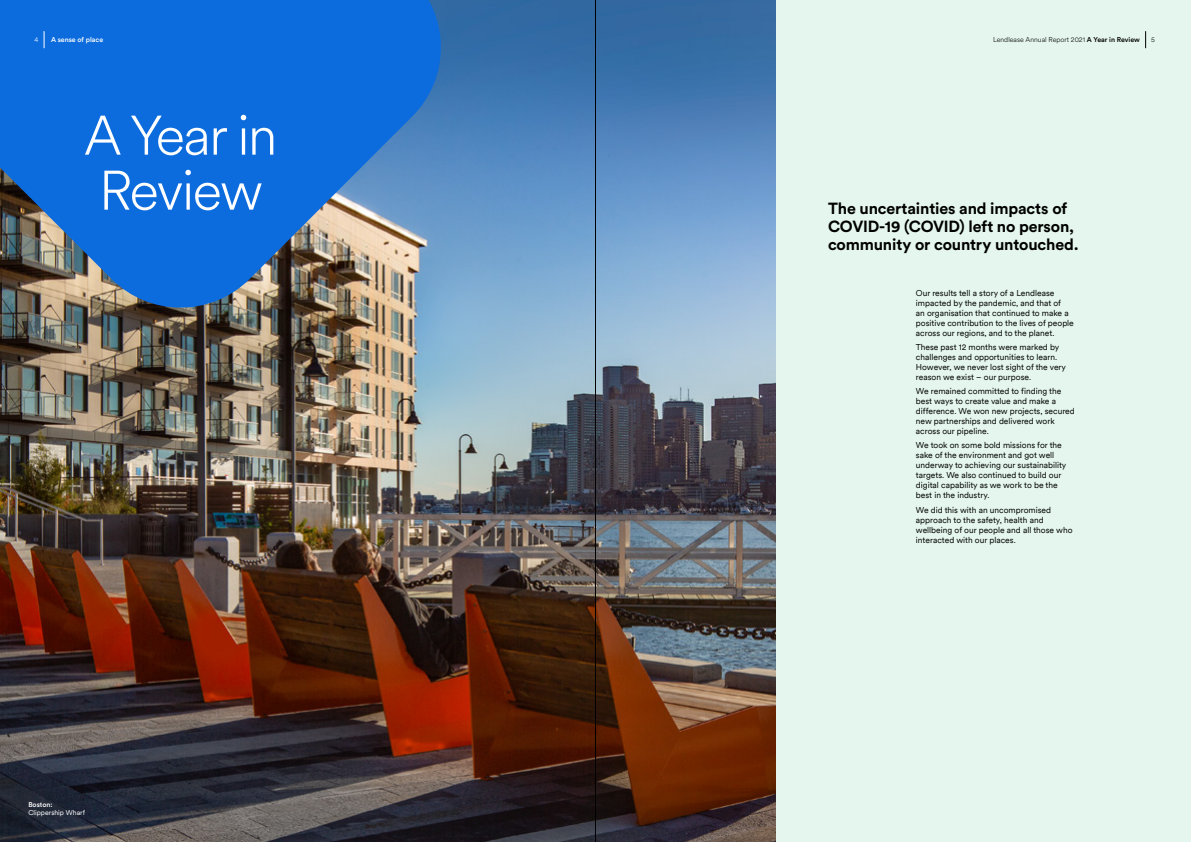
<style>
.page{position:relative;width:1191px;height:842px;background:#fff}
.page>*{position:absolute;margin:0;border:0;box-sizing:border-box;transform-origin:0 0}
.t1{font:300 55px/55px "Circular XX";letter-spacing:-.03em;color:#fff}
.t2{font:700 16px/18px "Circular Std";letter-spacing:-.01em;color:#000}
.t3{font:8.5px/10px "Circular XXTT";color:#000}
.t4{font:300 7px "Circular XX";color:#000}
.t5{font:500 7px "Circular Std";color:#fff}
.t6{font:7px "Circular XXTT";color:#fff}
.t7{font:300 7px "Circular XX";color:#fff}
.s1{font-family:"Circular Std";font-weight:500}
</style>
<div class="page">
<div style="left:595px;top:0;width:596px;height:842px;background:#e4f6ee"></div>
<img style="left:0;top:0;width:775px;height:842px">
<svg style="left:0;top:0;width:450px;height:317px;background:#2d73c5"></svg>
<svg style="left:1145px;top:31px;width:1px;height:17px"></svg>
<svg style="left:44px;top:31px;width:1px;height:17px"></svg>
<hr style="left:595px;top:0;width:1px;height:842px;background:#000">
<p class="t7" style="left:34px;top:34px;width:5px">4</p>
<p class="t5" style="left:51px;top:35px;width:54px">A sense of place</p>
<p class="t4" style="left:993px;top:34px;width:148px">Lendlease Annual Report 2021 <span class="s1">A Year in Review</span></p>
<p class="t4" style="left:1151px;top:34px;width:5px">5</p>
<h1 class="t1" style="left:84px;top:106px;width:195px">A Year in<br>Review</h1>
<p class="t5" style="left:28px;top:800px;width:26px">Boston:</p>
<p class="t6" style="left:28px;top:808px;width:58px">Clippership Wharf</p>
<h2 class="t2" style="left:828px;top:199px;width:252px">The uncertainties and impacts of<br>COVID-19 (COVID) left no person, community or country untouched.</h2>
<p class="t3" style="left:916px;top:287px;width:159px">Our results tell a story of a Lendlease impacted by the pandemic, and that of<br>an organisation that continued to make a positive contribution to the lives of people across our regions, and to the planet.</p>
<p class="t3" style="left:916px;top:341px;width:152px">These past 12 months were marked by challenges and opportunities to learn.<br>However, we never lost sight of the very reason we exist – our purpose.</p>
<p class="t3" style="left:916px;top:386px;width:160px">We remained committed to finding the best ways to create value and make a difference. We won new projects, secured new partnerships and delivered work across our pipeline.</p>
<p class="t3" style="left:916px;top:440px;width:152px">We took on some bold missions for the sake of the environment and got well underway to achieving our sustainability targets. We also continued to build our digital capability as we work to be the best in the industry.</p>
<p class="t3" style="left:916px;top:504px;width:158px">We did this with an uncompromised approach to the safety, health and wellbeing of our people and all those who interacted with our places.</p>
</div>
